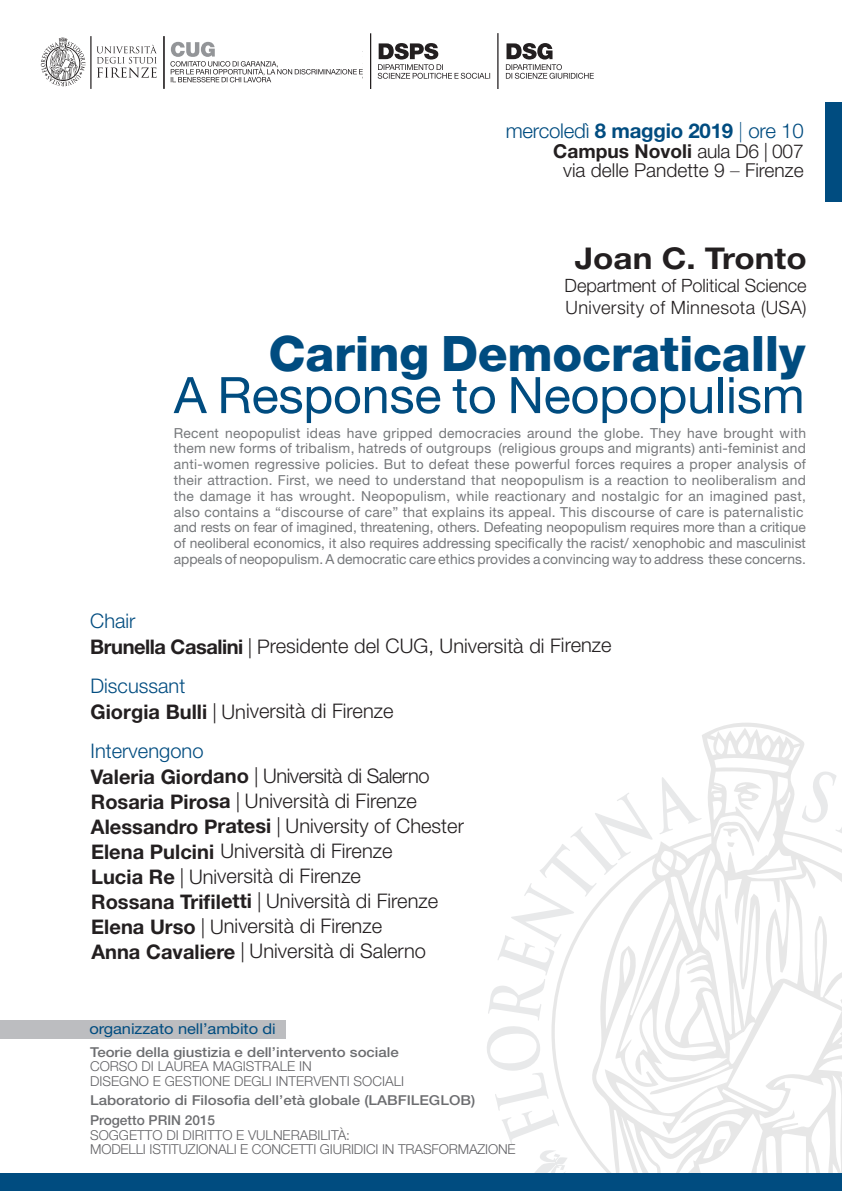
<style>
.page{position:relative;width:842px;height:1191px;background:#fff}
.page>*{position:absolute;margin:0;border:0;box-sizing:border-box;transform-origin:0 0}
.t1{font:50.3px "Helvetica Neue LT Pro";letter-spacing:-.005em;color:#004c80}
.t2{font:800 49px "Helvetica Neue LT Pro";letter-spacing:-.005em;color:#004c80}
.t3{font:700 30px "Helvetica Neue LT Pro";color:#231f20;scale:1.11 1}
.t4{font:300 20.4px "Helvetica Neue LT Pro";letter-spacing:-.01em;color:#004c80}
.t5{font:300 20.1px "Helvetica Neue LT Pro";letter-spacing:-.005em;color:#231f20}
.t6{font:300 20.1px "Helvetica Neue LT Pro";letter-spacing:-.03em;color:#231f20}
.t7{font:300 20.1px "Helvetica Neue LT Pro";letter-spacing:-.005em;color:#004c80}
.t8{font:300 19.2px "Helvetica Neue LT Pro";color:#231f20}
.t9{font:700 19.2px "Helvetica Neue LT Pro";color:#231f20}
.t10{font:300 18.4px "Helvetica Neue LT Pro";letter-spacing:-.005em;color:#231f20}
.t11{font:300 18.4px "Helvetica Neue LT Pro";letter-spacing:.02em;color:#231f20}
.t12{font:15px "Helvetica Neue LT Pro";letter-spacing:-.005em;color:#004c80;scale:1.1 1}
.t13{font:13.8px/15.8px "Helvetica Neue LT Pro";letter-spacing:.02em;color:#76787b;text-align:justify}
.t14{font:300 13.7px "Helvetica Neue LT Pro";color:#636366}
.t15{font:500 13.7px "Helvetica Neue LT Pro";color:#6c6d70;scale:1.1 1}
.t16{font:500 13.7px "Helvetica Neue LT Pro";color:#6c6d70}
.s1{font-weight:700}
.s2{font-weight:100}
.s3{font-weight:300}
.s4{font-size:14.6px}
</style>
<div class="page">
<svg style="left:653px;top:723px;width:189px;height:450px"></svg>
<svg style="left:487px;top:793px;width:166px;height:380px"></svg>
<hr style="left:370px;top:33px;width:1px;height:56px;background:#231f20">
<svg style="left:378px;top:43px;width:112px;height:36px"></svg>
<hr style="left:497px;top:33px;width:1px;height:56px;background:#231f20">
<svg style="left:506px;top:43px;width:88px;height:36px"></svg>
<hr style="left:90px;top:36px;width:2px;height:53px;background:#231f20">
<svg style="left:96px;top:45px;width:61px;height:33px"></svg>
<svg style="left:41px;top:37px;width:44px;height:49px"></svg>
<hr style="left:163px;top:36px;width:2px;height:53px;background:#231f20">
<svg style="left:170px;top:42px;width:193px;height:40px"></svg>
<div style="left:0;top:1173px;width:842px;height:18px;background:#004c80"></div>
<div style="left:0;top:1020px;width:285px;height:18px;background:#bcbdc0"></div>
<div style="left:825px;top:102px;width:17px;height:100px;background:#004c80"></div>
<p class="t4" style="left:506px;top:118px;width:300px">mercoledì <span class="s1">8 maggio 2019</span> <span class="s2">|</span> ore 10</p>
<p class="t9" style="left:553px;top:139px;width:252px">Campus Novoli <span class="s3">aula D6 | 007</span></p>
<p class="t8" style="left:563px;top:159px;width:242px">via delle Pandette 9 <span class="s2">–</span> Firenze</p>
<p class="t3" style="left:575px;top:239px;width:210px">Joan C. Tronto</p>
<p class="t10" style="left:565px;top:274px;width:244px">Department of Political Science</p>
<p class="t11" style="left:566px;top:296px;width:243px">University of Minnesota (USA)</p>
<p class="t2" style="left:268px;top:324px;width:538px">Caring Democratically</p>
<p class="t1" style="left:174px;top:364px;width:632px">A Response to Neopopulism</p>
<p class="t13" style="left:174px;top:424px;width:634px">Recent neopopulist ideas have gripped democracies around the globe. They have brought with them new forms of tribalism, hatreds of outgroups (religious groups and migrants) anti-feminist and</p>
<p class="t13" style="left:174px;top:456px;width:634px">anti-women regressive policies. But to defeat these powerful forces requires a proper analysis of their attraction. First, we need to understand that neopopulism is a reaction to neoliberalism and the damage it has wrought. Neopopulism, while reactionary and nostalgic for an imagined past, also contains a “discourse of care” that explains its appeal. This discourse of care is paternalistic</p>
<p class="t13" style="left:174px;top:519px;width:634px">and rests on fear of imagined, threatening, others. Defeating neopopulism requires more than a critique of neoliberal economics, it also requires addressing specifically the racist/ xenophobic and masculinist appeals of neopopulism. A democratic care ethics provides a convincing way to address these concerns.</p>
<p class="t7" style="left:90px;top:608px;width:47px">Chair</p>
<p class="t5" style="left:90px;top:633px;width:523px"><span class="s1">Brunella Casalini</span> | Presidente del CUG, Università di Firenze</p>
<p class="t7" style="left:90px;top:673px;width:96px">Discussant</p>
<p class="t5" style="left:91px;top:699px;width:305px"><span class="s1">Giorgia Bulli</span> | Università di Firenze</p>
<p class="t7" style="left:91px;top:738px;width:114px">Intervengono</p>
<p class="t6" style="left:91px;top:763px;width:340px"><span class="s1">Valeria Giordano</span> | Università di Salerno</p>
<p class="t5" style="left:91px;top:788px;width:328px"><span class="s1">Rosaria Pirosa</span> | Università di Firenze</p>
<p class="t5" style="left:91px;top:813px;width:375px"><span class="s1">Alessandro Pratesi</span> | University of Chester</p>
<p class="t5" style="left:91px;top:838px;width:303px"><span class="s1">Elena Pulcini</span> Università di Firenze</p>
<p class="t5" style="left:91px;top:864px;width:272px"><span class="s1">Lucia Re</span> | Università di Firenze</p>
<p class="t5" style="left:91px;top:888px;width:349px"><span class="s1">Rossana Trifiletti</span> | Università di Firenze</p>
<p class="t5" style="left:91px;top:914px;width:292px"><span class="s1">Elena Urso</span> | Università di Firenze</p>
<p class="t5" style="left:91px;top:938px;width:336px"><span class="s1">Anna Cavaliere</span> | Università di Salerno</p>
<p class="t12" style="left:89px;top:1019px;width:171px">organizzato nell’ambito d<span class="s4">i</span></p>
<p class="t15" style="left:90px;top:1043px;width:282px">Teorie della giustizia e dell’intervento sociale</p>
<p class="t14" style="left:90px;top:1058px;width:223px">CORSO DI LAUREA MAGISTRALE IN</p>
<p class="t14" style="left:90px;top:1072px;width:315px">DISEGNO E GESTIONE DEGLI INTERVENTI SOCIALI</p>
<p class="t15" style="left:90px;top:1092px;width:352px">Laboratorio di Filosofia dell’età globale (LABFILEGLOB)</p>
<p class="t16" style="left:90px;top:1111px;width:127px">Progetto PRIN 2015</p>
<p class="t14" style="left:90px;top:1126px;width:261px">SOGGETTO DI DIRITTO E VULNERABILITÀ:</p>
<p class="t14" style="left:90px;top:1141px;width:427px">MODELLI ISTITUZIONALI E CONCETTI GIURIDICI IN TRASFORMAZIONE</p>
</div>
